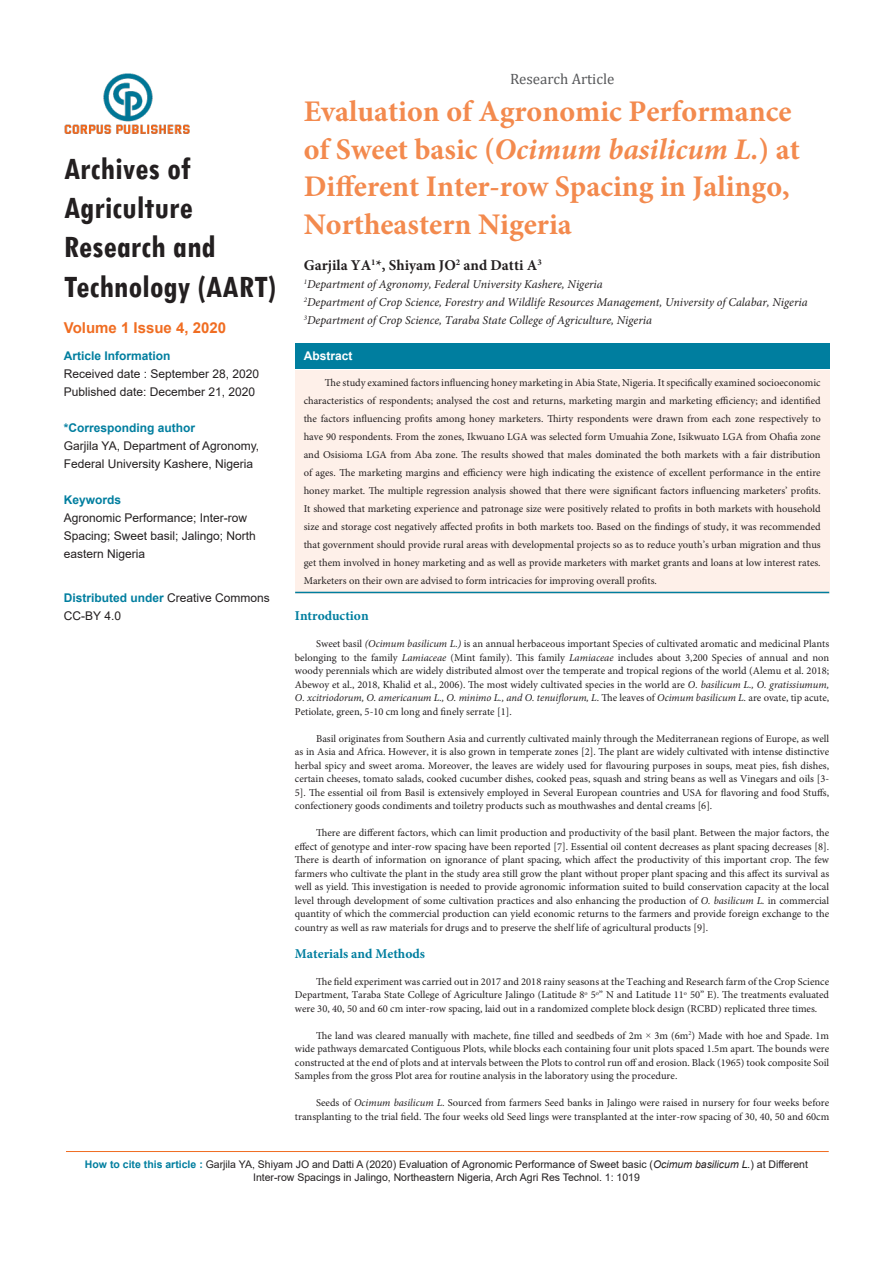
<style>
.page{position:relative;width:893px;height:1263px;background:#fff}
.page>*{position:absolute;margin:0;border:0;box-sizing:border-box;transform-origin:0 0}
.t1{font:700 condensed 33px/39.2px "Tw Cen";color:#231f20}
.t2{font:700 30px/37.5px "Minion Pro";color:#f38a4e}
.t3{font:700 15px "Minion Pro";color:#231f20}
.t4{font:700 15px "Arial";color:#f06d22}
.t5{font:15px "Cambria";color:#57585a}
.t6{font:700 13.5px "Minion Pro";color:#007e9f}
.t7{font:12px/18px "Arial";color:#231f20}
.t8{font:italic 12px "Minion Pro";color:#231f20}
.t9{font:700 12px "Arial";color:#007e9f}
.t10{font:700 12px "Arial";color:#fff}
.t11{font:10.5px/13.5px "Minion Pro";color:#231f20;text-align:justify}
.t12{font:10.5px/12.6px "Arial";color:#231f20;text-align:center}
.s1{font-weight:700;color:#007e9f}
.s2{font-style:italic}
.s3{font-family:"Times New Roman"}
</style>
<div class="page">
<hr style="left:66px;top:1151px;width:763px;height:1px;background:#f06d22">
<img style="left:65px;top:73px;width:125px;height:61px">
<div style="left:295px;top:343px;width:534px;height:26px;background:#007e9f"></div>
<div style="left:295px;top:370px;width:534px;height:223px;background:#fef0e9"></div>
<hr style="left:295px;top:592px;width:534px;height:1px;background:#007e9f">
<h1 class="t1" style="left:64px;top:148px;width:213px">Archives of<br>Agriculture<br>Research and<br>Technology (AART)</h1>
<p class="t4" style="left:64px;top:317px;width:164px">Volume 1 Issue 4, 2020</p>
<p class="t9" style="left:64px;top:347px;width:108px">Article Information</p>
<p class="t7" style="left:64px;top:364px;width:197px">Received date : September 28, 2020<br>Published date: December 21, 2020</p>
<p class="t9" style="left:64px;top:419px;width:133px">*Corresponding author</p>
<p class="t7" style="left:64px;top:436px;width:197px">Garjila YA, Department of Agronomy,<br>Federal University Kashere, Nigeria</p>
<p class="t9" style="left:64px;top:491px;width:59px">Keywords</p>
<p class="t7" style="left:64px;top:508px;width:194px">Agronomic Performance; Inter-row<br>Spacing; Sweet basil; Jalingo; North eastern Nigeria</p>
<p class="t7" style="left:64px;top:589px;width:208px"><span class="s1">Distributed under</span> Creative Commons<br>CC-BY 4.0</p>
<p class="t5" style="left:510px;top:70px;width:106px">Research Article</p>
<p class="t2" style="left:304px;top:93px;width:498px">Evaluation of Agronomic Performance of Sweet basic (<span class="s2">Ocimum basilicum L.</span>) at Different Inter-row Spacing in Jalingo, Northeastern Nigeria</p>
<p class="t3" style="left:304px;top:255px;width:239px">Garjila YA<sup>1</sup>*, Shiyam JO<sup>2</sup> and Datti A<sup>3</sup></p>
<p class="t8" style="left:304px;top:276px;width:300px"><sup>1</sup>Department of Agronomy, Federal University Kashere, Nigeria</p>
<p class="t8" style="left:304px;top:294px;width:505px"><sup>2</sup>Department of Crop Science, Forestry and Wildlife Resources Management, University of Calabar, Nigeria</p>
<p class="t8" style="left:304px;top:312px;width:350px"><sup>3</sup>Department of Crop Science, Taraba State College of Agriculture, Nigeria</p>
<p class="t10" style="left:304px;top:347px;width:50px">Abstract</p>
<p class="t11" style="left:304px;top:374px;width:519px;line-height:18px;text-indent:21px">The study examined factors influencing honey marketing in Abia State, Nigeria. It specifically examined socioeconomic characteristics of respondents; analysed the cost and returns, marketing margin and marketing efficiency; and identified the factors influencing profits among honey marketers. Thirty respondents were drawn from each zone respectively to have 90 respondents. From the zones, Ikwuano LGA was selected form Umuahia Zone, Isikwuato LGA from Ohafia zone and Osisioma LGA from Aba zone. The results showed that males dominated the both markets with a fair distribution of ages. The marketing margins and efficiency were high indicating the existence of excellent performance in the entire honey market. The multiple regression analysis showed that there were significant factors influencing marketers’ profits.<br>It showed that marketing experience and patronage size were positively related to profits in both markets with household size and storage cost negatively affected profits in both markets too. Based on the findings of study, it was recommended that government should provide rural areas with developmental projects so as to reduce youth’s urban migration and thus get them involved in honey marketing and as well as provide marketers with market grants and loans at low interest rates.<br>Marketers on their own are advised to form intricacies for improving overall profits.</p>
<p class="t6" style="left:295px;top:606px;width:75px">Introduction</p>
<p class="t11" style="left:295px;top:637px;width:536px;text-indent:21px">Sweet basil <span class="s2">(Ocimum basilicum L.)</span> is an annual herbaceous important Species of cultivated aromatic and medicinal Plants belonging to the family <span class="s2">Lamiaceae</span> (Mint family). This family <span class="s2">Lamiaceae</span> includes about 3,200 Species of annual and non woody perennials which are widely distributed almost over the temperate and tropical regions of the world (Alemu et al. 2018; Abewoy et al., 2018, Khalid et al., 2006). The most widely cultivated species in the world are <span class="s2">O. basilicum L., O. gratissiumum, O. xcitriodorum, O. americanum L., O. minimo L., and O. tenuiflorum, L</span>. The leaves of <span class="s2">Ocimum basilicum L.</span> are ovate, tip acute, Petiolate, green, 5-10 cm long and finely serrate [1].</p>
<p class="t11" style="left:295px;top:732px;width:536px;text-indent:21px">Basil originates from Southern Asia and currently cultivated mainly through the Mediterranean regions of Europe, as well as in Asia and Africa. However, it is also grown in temperate zones [2]. The plant are widely cultivated with intense distinctive herbal spicy and sweet aroma. Moreover, the leaves are widely used for flavouring purposes in soups, meat pies, fish dishes, certain cheeses, tomato salads, cooked cucumber dishes, cooked peas, squash and string beans as well as Vinegars and oils [3- 5]. The essential oil from Basil is extensively employed in Several European countries and USA for flavoring and food Stuffs, confectionery goods condiments and toiletry products such as mouthwashes and dental creams [6].</p>
<p class="t11" style="left:295px;top:826px;width:536px;text-indent:21px">There are different factors, which can limit production and productivity of the basil plant. Between the major factors, the effect of genotype and inter-row spacing have been reported [7]. Essential oil content decreases as plant spacing decreases [8].<br>There is dearth of information on ignorance of plant spacing, which affect the productivity of this important crop. The few farmers who cultivate the plant in the study area still grow the plant without proper plant spacing and this affect its survival as well as yield. This investigation is needed to provide agronomic information suited to build conservation capacity at the local level through development of some cultivation practices and also enhancing the production of <span class="s2">O. basilicum L.</span> in commercial quantity of which the commercial production can yield economic returns to the farmers and provide foreign exchange to the country as well as raw materials for drugs and to preserve the shelf life of agricultural products [9].</p>
<p class="t6" style="left:295px;top:944px;width:132px">Materials and Methods</p>
<p class="t11" style="left:295px;top:975px;width:536px;text-indent:21px">The field experiment was carried out in 2017 and 2018 rainy seasons at the Teaching and Research farm of the Crop Science Department, Taraba State College of Agriculture Jalingo (Latitude 8<sup>o</sup> 5<sup>o</sup>” N and Latitude 11<sup>o</sup> 50” E). The treatments evaluated were 30, 40, 50 and 60 cm inter-row spacing, laid out in a randomized complete block design (RCBD) replicated three times.</p>
<p class="t11" style="left:295px;top:1029px;width:536px;text-indent:21px">The land was cleared manually with machete, fine tilled and seedbeds of 2m <span class="s3">×</span> 3m (6m<sup>2</sup>) Made with hoe and Spade. 1m wide pathways demarcated Contiguous Plots, while blocks each containing four unit plots spaced 1.5m apart. The bounds were constructed at the end of plots and at intervals between the Plots to control run off and erosion. Black (1965) took composite Soil Samples from the gross Plot area for routine analysis in the laboratory using the procedure.</p>
<p class="t11" style="left:295px;top:1096px;width:536px;text-align:right">Seeds of <span class="s2">Ocimum basilicum L.</span> Sourced from farmers Seed banks in Jalingo were raised in nursery for four weeks before transplanting to the trial field. The four weeks old Seed lings were transplanted at the inter-row spacing of 30, 40, 50 and 60cm</p>
<p class="t12" style="left:85px;top:1158px;width:724px"><span class="s1">How to cite this article :</span> Garjila YA, Shiyam JO and Datti A (2020) Evaluation of Agronomic Performance of Sweet basic (<span class="s2">Ocimum basilicum L.</span>) at Different<br>Inter-row Spacings in Jalingo, Northeastern Nigeria, Arch Agri Res Technol. 1: 1019</p>
</div>
